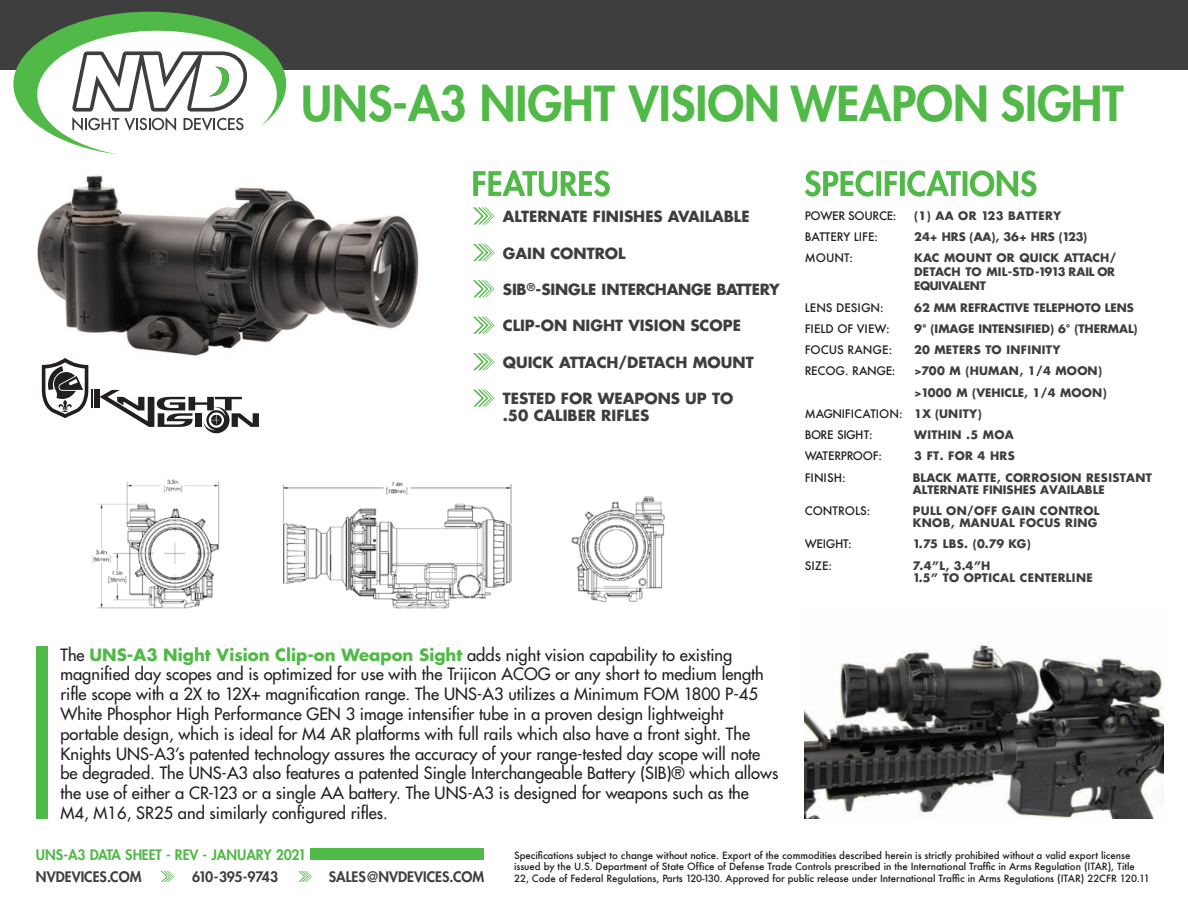
<style>
.page{position:relative;width:1188px;height:918px;background:#fff}
.page>*{position:absolute;margin:0;border:0;box-sizing:border-box;transform-origin:0 0}
.t1{font:800 47.1px "Futura Std";color:#51b948}
.t2{font:500 16.5px/19.8px "Futura Std";color:#231f20}
.t3{font:700 15px/16.5px "Futura Std";color:#3e3e3f}
.t4{font:700 15px "Futura Std";letter-spacing:-.02em;color:#3e3e3f}
.t5{font:800 14.1px "Futura Std";color:#3e3e3f}
.t6{font:800 14.1px "Futura Std";color:#51b948}
.t7{font:800 14.1px "Futura Std";letter-spacing:-.03em;color:#3e3e3f}
.t8{font:700 11.4px/21.3px "Futura Std";letter-spacing:.01em;color:#3e3e3f}
.t9{font:700 11.4px/12px "Futura Std";letter-spacing:.03em;color:#3e3e3f}
.t10{font:500 11.4px "Futura";color:#231f20}
.t11{font:700 11.4px/14px "Futura Std";letter-spacing:-.015em;color:#3e3e3f}
.t12{font:500 11.4px "Futura";letter-spacing:-.04em;color:#231f20}
.t13{font:500 11.4px "Futura";letter-spacing:-.02em;color:#231f20}
.t14{font:500 11.4px "Futura";letter-spacing:-.03em;color:#231f20}
.t15{font:500 9.75px/11.7px "Futura";letter-spacing:-.005em;color:#231f20}
.s1{font-family:"Futura Std";font-weight:700;color:#3e3e3f}
.s2{font-weight:700;color:#51b948}
</style>
<div class="page">
<img style="left:805px;top:645px;width:359px;height:174px">
<img style="left:37px;top:175px;width:382px;height:215px">
<div style="left:94px;top:390px;width:6px;height:18px;background:#231f20"></div>
<svg style="left:100px;top:390px;width:159px;height:43px"></svg>
<svg style="left:41px;top:358px;width:52px;height:60px"></svg>
<div style="left:0;top:0;width:1188px;height:69px;background:#3e3e3f"></div>
<svg style="left:298px;top:871px;width:14px;height:11px"></svg>
<svg style="left:161px;top:871px;width:14px;height:11px"></svg>
<div style="left:310px;top:848px;width:174px;height:12px;background:#51b948"></div>
<div style="left:36px;top:647px;width:12px;height:172px;background:#51b948"></div>
<svg style="left:805px;top:170px;width:231px;height:27px"></svg>
<svg style="left:473px;top:317px;width:21px;height:17px"></svg>
<svg style="left:473px;top:170px;width:137px;height:27px"></svg>
<svg style="left:473px;top:244px;width:21px;height:17px"></svg>
<svg style="left:473px;top:280px;width:21px;height:17px"></svg>
<svg style="left:473px;top:207px;width:21px;height:18px"></svg>
<svg style="left:473px;top:353px;width:21px;height:17px"></svg>
<svg style="left:473px;top:390px;width:21px;height:17px"></svg>
<svg style="left:13px;top:12px;width:273px;height:143px"></svg>
<img style="left:92px;top:479px;width:419px;height:130px">
<img style="left:571px;top:497px;width:94px;height:106px">
<h1 class="t1" style="left:301px;top:73px;width:824px">UNS-A3 NIGHT VISION WEAPON SIGHT</h1>
<p class="t3" style="left:503px;top:208px;width:248px">ALTERNATE FINISHES AVAILABLE</p>
<p class="t3" style="left:503px;top:245px;width:124px">GAIN CONTROL</p>
<p class="t4" style="left:503px;top:279px;width:278px">SIB<sup>®</sup>-SINGLE INTERCHANGE BATTERY</p>
<p class="t3" style="left:503px;top:317px;width:240px">CLIP-ON NIGHT VISION SCOPE</p>
<p class="t3" style="left:503px;top:354px;width:252px">QUICK ATTACH/DETACH MOUNT</p>
<p class="t3" style="left:503px;top:390px;width:232px">TESTED FOR WEAPONS UP TO .50 CALIBER RIFLES</p>
<p class="t14" style="left:805px;top:208px;width:93px">POWER SOURCE:</p>
<p class="t9" style="left:914px;top:209px;width:149px">(1) AA OR 123 BATTERY</p>
<p class="t10" style="left:805px;top:229px;width:75px">BATTERY LIFE:</p>
<p class="t8" style="left:914px;top:226px;width:204px">24+ HRS (AA), 36+ HRS (123)<br>KAC MOUNT OR QUICK ATTACH/</p>
<p class="t11" style="left:914px;top:265px;width:202px">DETACH TO MIL-STD-1913 RAIL OR<br>EQUIVALENT</p>
<p class="t10" style="left:805px;top:250px;width:50px">MOUNT:</p>
<p class="t10" style="left:805px;top:299px;width:81px">LENS DESIGN:</p>
<p class="t8" style="left:914px;top:296px;width:221px">62 MM REFRACTIVE TELEPHOTO LENS</p>
<p class="t10" style="left:805px;top:321px;width:87px">FIELD OF VIEW:</p>
<p class="t8" style="left:914px;top:318px;width:225px">9° (IMAGE INTENSIFIED) 6° (THERMAL)</p>
<p class="t10" style="left:805px;top:342px;width:89px">FOCUS RANGE:</p>
<p class="t9" style="left:914px;top:344px;width:148px">20 METERS TO INFINITY</p>
<p class="t13" style="left:805px;top:363px;width:92px">RECOG. RANGE:</p>
<p class="t8" style="left:914px;top:360px;width:189px">&gt;700 M (HUMAN, 1/4 MOON)</p>
<p class="t8" style="left:914px;top:382px;width:194px">&gt;1000 M (VEHICLE, 1/4 MOON)</p>
<p class="t10" style="left:805px;top:406px;width:178px">MAGNIFICATION: <span class="s1">1X (UNITY)</span></p>
<p class="t12" style="left:805px;top:427px;width:69px">BORE SIGHT:</p>
<p class="t9" style="left:914px;top:429px;width:101px">WITHIN .5 MOA</p>
<p class="t12" style="left:805px;top:448px;width:79px">WATERPROOF:</p>
<p class="t8" style="left:914px;top:445px;width:102px">3 FT. FOR 4 HRS</p>
<p class="t10" style="left:805px;top:470px;width:42px">FINISH:</p>
<p class="t8" style="left:913px;top:471px;width:241px;line-height:12px">BLACK MATTE, CORROSION RESISTANT<br>ALTERNATE FINISHES AVAILABLE</p>
<p class="t9" style="left:913px;top:505px;width:188px">PULL ON/OFF GAIN CONTROL<br>KNOB, MANUAL FOCUS RING</p>
<p class="t10" style="left:805px;top:503px;width:67px">CONTROLS:</p>
<p class="t10" style="left:805px;top:536px;width:48px">WEIGHT:</p>
<p class="t8" style="left:913px;top:533px;width:120px">1.75 LBS. (0.79 KG)<br>7.4”L, 3.4”H</p>
<p class="t9" style="left:913px;top:571px;width:181px">1.5” TO OPTICAL CENTERLINE</p>
<p class="t10" style="left:805px;top:558px;width:29px">SIZE:</p>
<p class="t2" style="left:60px;top:645px;width:719px">The <span class="s2">UNS-A3 Night Vision Clip-on Weapon Sight</span> adds night vision capability to existing magnified day scopes and is optimized for use with the Trijicon ACOG or any short to medium length rifle scope with a 2X to 12X+ magnification range. The UNS-A3 utilizes a Minimum FOM 1800 P-45<br>White Phosphor High Performance GEN 3 image intensifier tube in a proven design lightweight portable design, which is ideal for M4 AR platforms with full rails which also have a front sight. The Knights UNS-A3’s patented technology assures the accuracy of your range-tested day scope will note be degraded. The UNS-A3 also features a patented Single Interchangeable Battery (SIB)® which allows the use of either a CR-123 or a single AA battery. The UNS-A3 is designed for weapons such as the M4, M16, SR25 and similarly configured rifles.</p>
<p class="t6" style="left:36px;top:846px;width:272px">UNS-A3 DATA SHEET - REV - JANUARY 2021</p>
<p class="t5" style="left:36px;top:868px;width:107px">NVDEVICES.COM</p>
<p class="t7" style="left:192px;top:868px;width:88px">610-395-9743</p>
<p class="t5" style="left:329px;top:868px;width:157px">SALES@NVDEVICES.COM</p>
<p class="t15" style="left:514px;top:849px;width:637px">Specifications subject to change without notice. Export of the commodities described herein is strictly prohibited without a valid export license issued by the U.S. Department of State Office of Defense Trade Controls prescribed in the International Traffic in Arms Regulation (ITAR), Title<br>22, Code of Federal Regulations, Parts 120-130. Approved for public release under International Traffic in Arms Regulations (ITAR) 22CFR 120.11</p>
</div>
